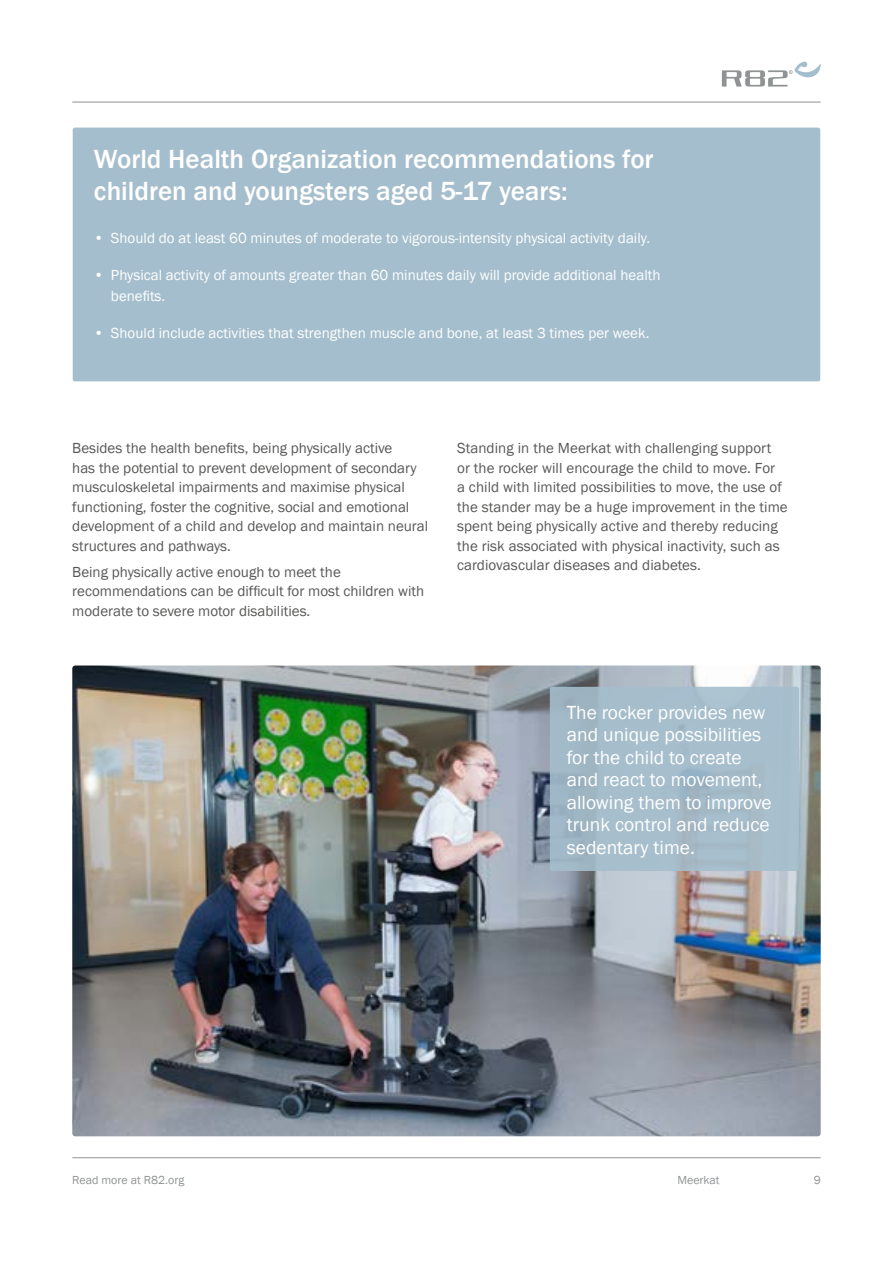
<style>
.page{position:relative;width:893px;height:1263px;background:#fff}
.page>*{position:absolute;margin:0;border:0;box-sizing:border-box;transform-origin:0 0}
.t1{font:500 27px/32.4px "Franklin Gothic";color:#fff}
.t2{font:19.5px/22.5px "Franklin Gothic";color:#fff}
.t3{font:15px/19.5px "Franklin Gothic";color:#575756}
.t4{font:15px/21px "Franklin Gothic";color:#fff}
.t5{font:12px "Franklin Gothic";color:#909394}
</style>
<div class="page">
<hr style="left:72px;top:102px;width:749px;height:1px;background:#909394">
<hr style="left:72px;top:1157px;width:749px;height:1px;background:#909394">
<img style="left:72px;top:665px;width:749px;height:471px">
<svg style="left:722px;top:62px;width:99px;height:25px"></svg>
<div style="left:73px;top:128px;width:747px;height:253px;background:#a5becd;border-radius:2px"></div>
<div style="left:550px;top:687px;width:249px;height:184px;background:#a5becd;border-radius:2px"></div>
<h1 class="t1" style="left:94px;top:143px;width:561px">World Health Organization recommendations for children and youngsters aged 5-17 years:</h1>
<p class="t4" style="left:94px;top:227px;width:558px">• Should do at least 60 minutes of moderate to vigorous-intensity physical activity daily.</p>
<p class="t4" style="left:111px;top:264px;width:551px;text-indent:-17px">• Physical activity of amounts greater than 60 minutes daily will provide additional health benefits.</p>
<p class="t4" style="left:94px;top:322px;width:557px">• Should include activities that strengthen muscle and bone, at least 3 times per week.</p>
<p class="t3" style="left:72px;top:439px;width:357px">Besides the health benefits, being physically active<br>has the potential to prevent development of secondary musculoskeletal impairments and maximise physical functioning, foster the cognitive, social and emotional development of a child and develop and maintain neural structures and pathways.</p>
<p class="t3" style="left:72px;top:562px;width:353px">Being physically active enough to meet the recommendations can be difficult for most children with moderate to severe motor disabilities.</p>
<p class="t3" style="left:457px;top:439px;width:332px">Standing in the Meerkat with challenging support or the rocker will encourage the child to move. For<br>a child with limited possibilities to move, the use of the stander may be a huge improvement in the time spent being physically active and thereby reducing the risk associated with physical inactivity, such as cardiovascular diseases and diabetes.</p>
<h2 class="t2" style="left:567px;top:702px;width:206px">The rocker provides new and unique possibilities for the child to create and react to movement, allowing them to improve trunk control and reduce sedentary time.</h2>
<p class="t5" style="left:72px;top:1173px;width:113px">Read more at R82.org</p>
<p class="t5" style="left:677px;top:1173px;width:44px">Meerkat</p>
<p class="t5" style="left:814px;top:1173px;width:9px">9</p>
</div>
